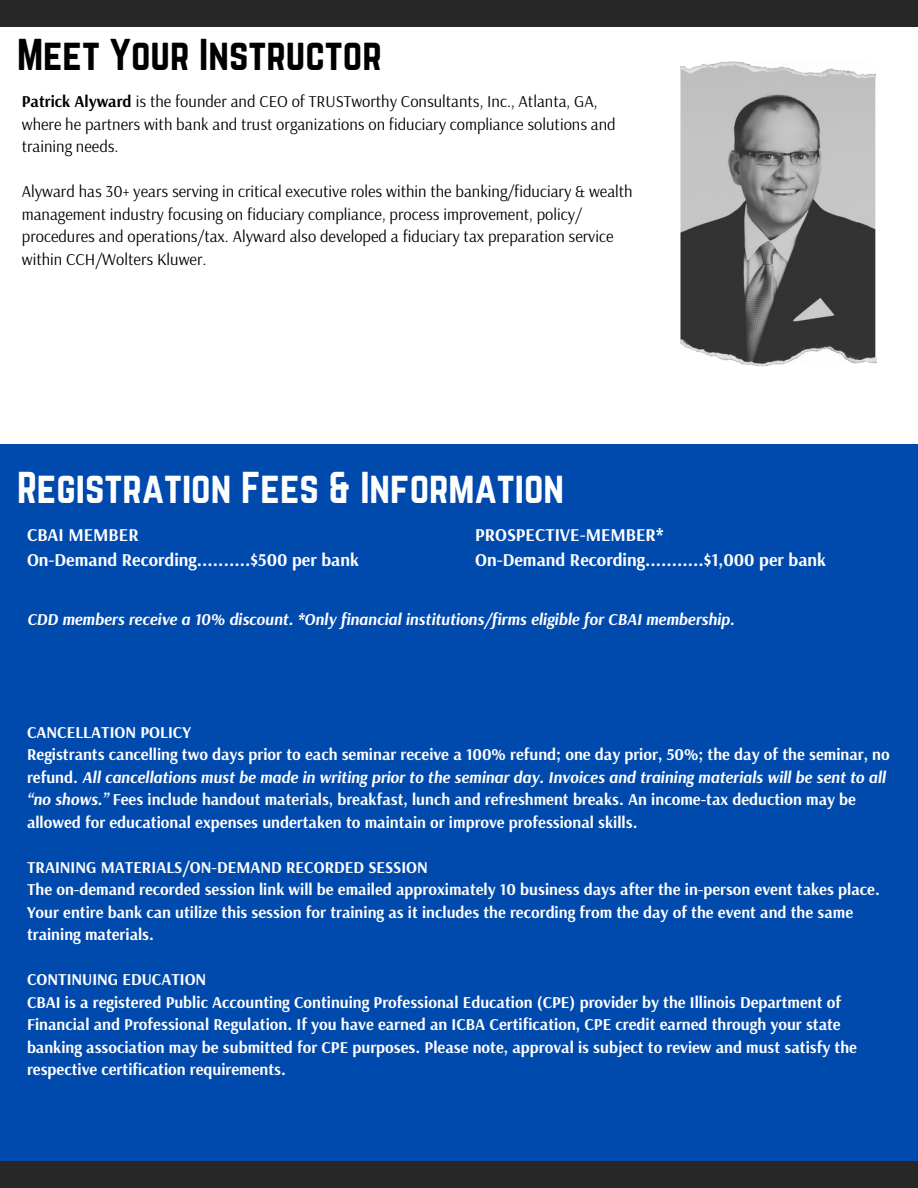
<style>
.page{position:relative;width:918px;height:1188px;background:#fff}
.page>*{position:absolute;margin:0;border:0;box-sizing:border-box;transform-origin:0 0}
.t1{font:39px "Norwester";color:#fff}
.t2{font:39px "Norwester";color:#000}
.t3{font:700 18px/24.8px "Arsenal";color:#fff}
.t4{font:700 16.5px/22.5px "Arsenal";color:#fff}
.t5{font:16.5px/22.5px "Arsenal";color:#000}
.t6{font:italic 700 16.5px "Arsenal";color:#fff}
.s1{font-weight:700}
.s2{font-style:italic}
</style>
<div class="page">
<img style="left:680px;top:79px;width:195px;height:260px">
<img style="left:680px;top:62px;width:195px;height:17px">
<img style="left:680px;top:339px;width:196px;height:28px">
<div style="left:0;top:444px;width:918px;height:729px;background:#004aad"></div>
<div style="left:0;top:0;width:918px;height:27px;background:#272727"></div>
<div style="left:0;top:1161px;width:918px;height:27px;background:#272727"></div>
<h2 class="t2" style="left:17px;top:31px;width:366px">Meet Your Instructor</h2>
<p class="t5" style="left:22px;top:90px;width:595px"><span class="s1">Patrick Alyward</span> is the founder and CEO of TRUSTworthy Consultants, Inc., Atlanta, GA, where he partners with bank and trust organizations on fiduciary compliance solutions and training needs.</p>
<p class="t5" style="left:22px;top:180px;width:612px">Alyward has 30+ years serving in critical executive roles within the banking/fiduciary &amp; wealth management industry focusing on fiduciary compliance, process improvement, policy/ procedures and operations/tax. Alyward also developed a fiduciary tax preparation service within CCH/Wolters Kluwer.</p>
<h2 class="t1" style="left:17px;top:464px;width:549px">Registration Fees &amp; Information</h2>
<h2 class="t3" style="left:27px;top:522px;width:334px">CBAI MEMBER<br>On-Demand Recording..........$500 per bank</h2>
<h2 class="t3" style="left:475px;top:522px;width:352px">PROSPECTIVE-MEMBER*<br>On-Demand Recording...........$1,000 per bank</h2>
<p class="t6" style="left:27px;top:609px;width:709px">CDD members receive a 10% discount. *Only financial institutions/firms eligible for CBAI membership.</p>
<h1 class="t4" style="left:27px;top:721px;width:864px">CANCELLATION POLICY<br>Registrants cancelling two days prior to each seminar receive a 100% refund; one day prior, 50%; the day of the seminar, no refund. <span class="s2">All cancellations must be made in writing prior to the seminar day. Invoices and training materials will be sent to all “no shows.”</span> Fees include handout materials, breakfast, lunch and refreshment breaks. An income-tax deduction may be allowed for educational expenses undertaken to maintain or improve professional skills.</h1>
<h2 class="t4" style="left:27px;top:856px;width:854px">TRAINING MATERIALS/ON-DEMAND RECORDED SESSION<br>The on-demand recorded session link will be emailed approximately 10 business days after the in-person event takes place.<br>Your entire bank can utilize this session for training as it includes the recording from the day of the event and the same training materials.</h2>
<h2 class="t4" style="left:27px;top:968px;width:832px">CONTINUING EDUCATION<br>CBAI is a registered Public Accounting Continuing Professional Education (CPE) provider by the Illinois Department of Financial and Professional Regulation. If you have earned an ICBA Certification, CPE credit earned through your state banking association may be submitted for CPE purposes. Please note, approval is subject to review and must satisfy the respective certification requirements.</h2>
</div>
